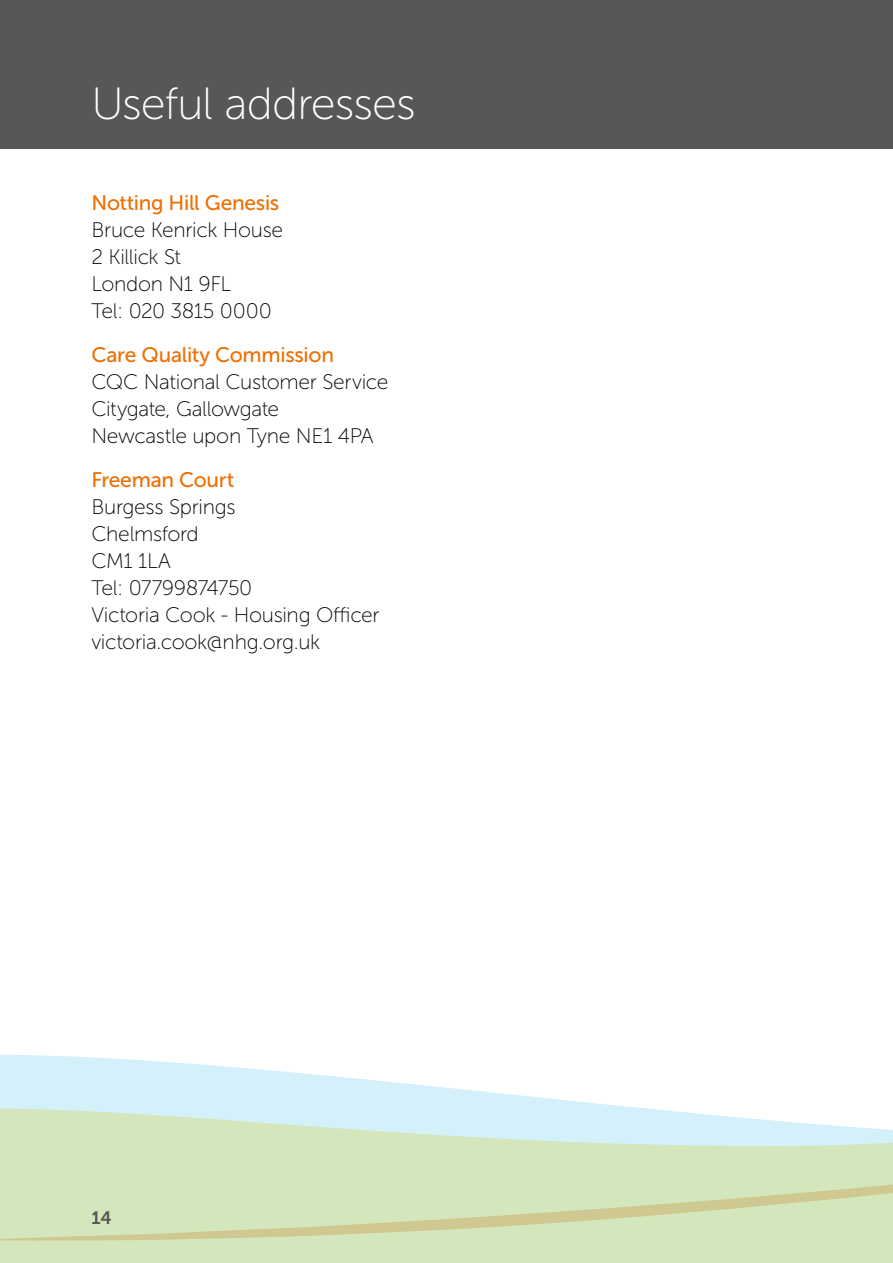
<style>
.page{position:relative;width:893px;height:1263px;background:#fff}
.page>*{position:absolute;margin:0;border:0;box-sizing:border-box;transform-origin:0 0}
.t1{font:45px "Museo Sans 100";letter-spacing:-.02em;color:#fff}
.t2{font:21px/27px "Museo Sans 100";letter-spacing:-.015em;color:#000}
.t3{font:21px "Museo Sans 500";letter-spacing:-.015em;color:#ed7004}
.t4{font:18px "Museo Sans 700";color:#575756}
</style>
<div class="page">
<svg style="left:0;top:1054px;width:893px;height:209px"></svg>
<div style="left:0;top:0;width:893px;height:149px;background:#575756"></div>
<svg style="left:0;top:1090px;width:893px;height:150px;background:#d6e8cb"></svg>
<h1 class="t1" style="left:91px;top:79px;width:326px">Useful addresses</h1>
<p class="t3" style="left:91px;top:191px;width:189px">Notting Hill Genesis</p>
<p class="t2" style="left:91px;top:216px;width:193px">Bruce Kenrick House<br>2 Killick St<br>London N1 9FL<br>Tel: 020 3815 0000</p>
<p class="t3" style="left:91px;top:343px;width:244px">Care Quality Commission</p>
<p class="t2" style="left:91px;top:368px;width:298px">CQC National Customer Service<br>Citygate, Gallowgate<br>Newcastle upon Tyne NE1 4PA</p>
<p class="t3" style="left:91px;top:468px;width:144px">Freeman Court</p>
<p class="t2" style="left:91px;top:493px;width:290px">Burgess Springs<br>Chelmsford<br>CM1 1LA<br>Tel: 07799874750<br>Victoria Cook - Housing Officer victoria.cook@nhg.org.uk</p>
<p class="t4" style="left:91px;top:1208px;width:22px">14</p>
</div>
